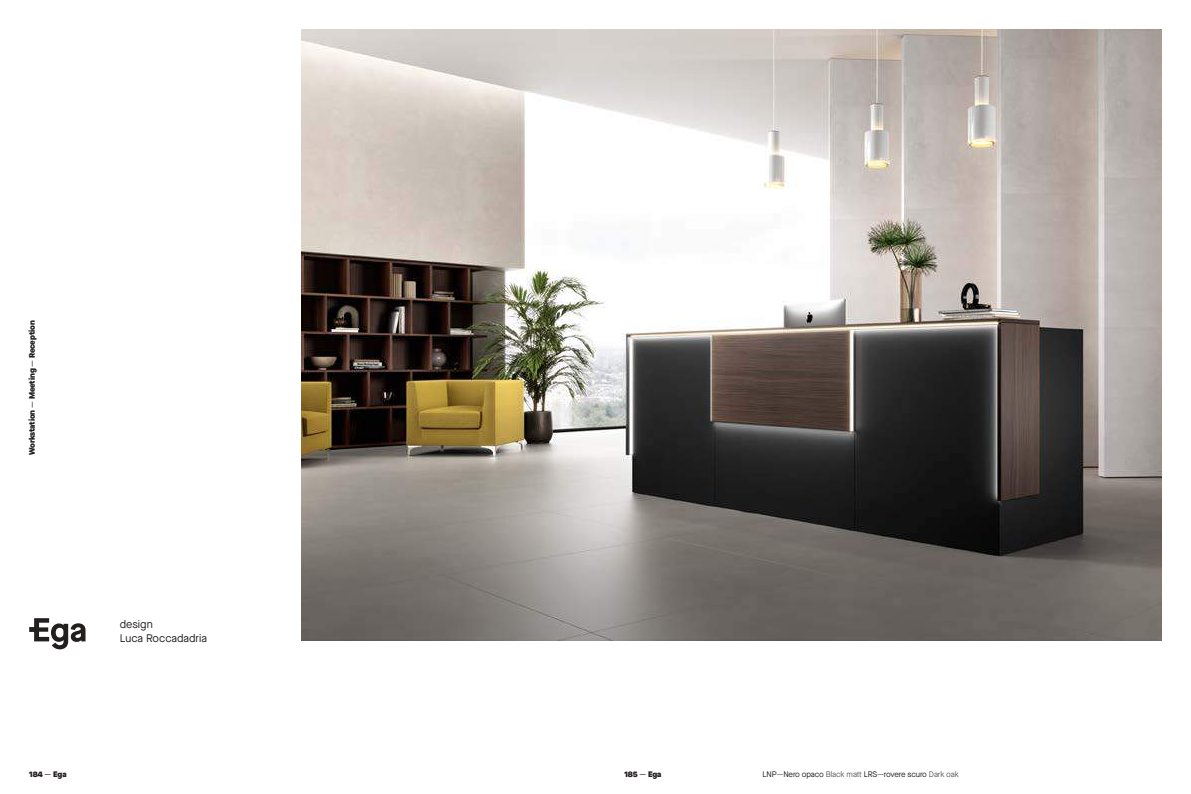
<style>
.page{position:relative;width:1191px;height:794px;background:#fff}
.page>*{position:absolute;margin:0;border:0;box-sizing:border-box;transform-origin:0 0}
.t1{font:11px/14px "Maison Neue";color:#241f1f}
.t2{font:8px "Maison Neue";letter-spacing:-.015em;color:#241f1f}
.t3{font:900 8px "Maison Neue";letter-spacing:-.015em;color:#241f1f}
.s1{font-weight:400}
.s2{font-weight:300}
.s3{color:#615f60}
</style>
<div class="page">
<img style="left:301px;top:29px;width:860px;height:612px">
<svg style="left:29px;top:618px;width:56px;height:31px"></svg>
<p class="t3" style="left:26px;top:455px;width:136px;rotate:-90deg">Workstation <span class="s1">—</span> Meeting <span class="s1">—</span> Reception</p>
<h1 class="t1" style="left:120px;top:617px;width:89px">design<br>Luca Roccadadria</h1>
<p class="t3" style="left:29px;top:768px;width:39px">184 <span class="s1">—</span> Ega</p>
<p class="t3" style="left:624px;top:768px;width:38px">185 <span class="s1">—</span> Ega</p>
<p class="t2" style="left:762px;top:769px;width:198px">LNP<span class="s2">—</span>Nero opaco <span class="s3">Black matt</span> LRS<span class="s2">—</span>rovere scuro <span class="s3">Dark oak</span></p>
</div>
